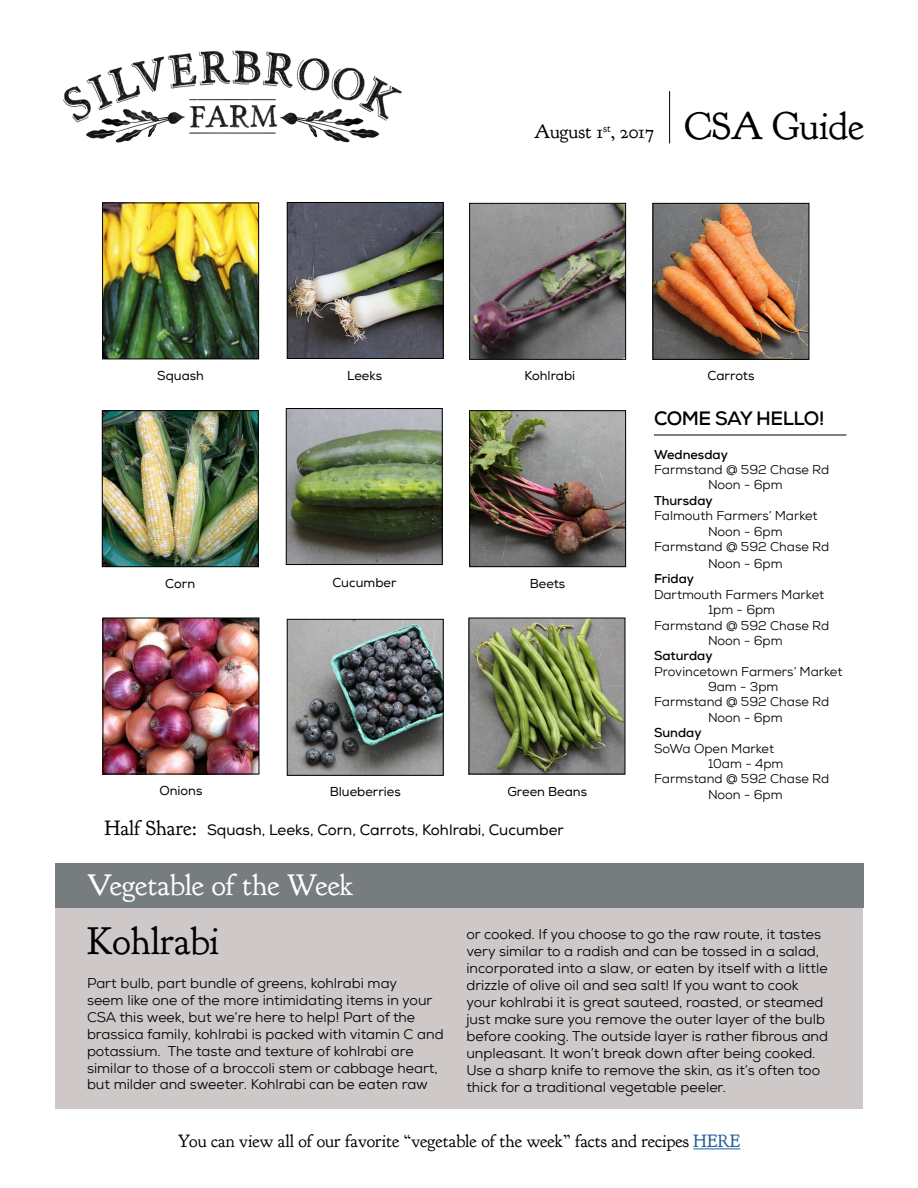
<style>
.page{position:relative;width:918px;height:1188px;background:#fff}
.page>*{position:absolute;margin:0;border:0;box-sizing:border-box;transform-origin:0 0}
.t1{font:39px "Goudy Bookletter 1911";color:#000}
.t2{font:30px "Goudy Bookletter 1911";color:#fff}
.t3{font:19.5px "Goudy Bookletter 1911";color:#000}
.t4{font:700 19.2px "Nexa";letter-spacing:-.025em;color:#000}
.t5{font:18px "Goudy Bookletter 1911";color:#000}
.t6{font:15px "Nexa";color:#000}
.t7{font:14.1px/17px "Nexa";color:#000}
.t8{font:12.9px/15.5px "Nexa";color:#000;text-align:center}
.t9{font:12.9px "Nexa";color:#000}
.t10{font:700 12.9px "Nexa";color:#000}
.s1{font-size:39px}
.s2{font-family:"Goudy Bookletter 1911";font-size:21px}
.s3{color:#215e9e}
</style>
<div class="page">
<img style="left:63px;top:41px;width:339px;height:102px">
<hr style="left:669px;top:91px;width:1px;height:52px;background:#000">
<img style="left:289px;top:621px;width:153px;height:153px">
<div style="left:287px;top:619px;width:157px;height:157px;border:1px solid #000"></div>
<img style="left:105px;top:620px;width:152px;height:152px">
<div style="left:103px;top:618px;width:156px;height:156px;border:1px solid #000"></div>
<img style="left:471px;top:205px;width:153px;height:153px">
<div style="left:469px;top:203px;width:157px;height:157px;border:1px solid #000"></div>
<img style="left:104px;top:412px;width:153px;height:153px">
<div style="left:102px;top:410px;width:157px;height:157px;border:1px solid #000"></div>
<img style="left:288px;top:410px;width:153px;height:153px">
<div style="left:286px;top:408px;width:157px;height:157px;border:1px solid #000"></div>
<img style="left:104px;top:205px;width:153px;height:152px">
<div style="left:102px;top:203px;width:157px;height:156px;border:1px solid #000"></div>
<img style="left:471px;top:412px;width:153px;height:153px">
<div style="left:469px;top:410px;width:157px;height:157px;border:1px solid #000"></div>
<img style="left:471px;top:620px;width:152px;height:152px">
<hr style="left:693px;top:1148px;width:47px;height:1px;background:#215e9e">
<hr style="left:654px;top:435px;width:192px;height:1px;background:#000">
<div style="left:55px;top:908px;width:808px;height:200px;background:#cec9c8"></div>
<div style="left:55px;top:863px;width:808px;height:45px;background:#777c7e"></div>
<img style="left:289px;top:204px;width:153px;height:153px">
<div style="left:287px;top:202px;width:157px;height:157px;border:1px solid #000"></div>
<img style="left:655px;top:205px;width:152px;height:153px">
<div style="left:653px;top:203px;width:156px;height:157px;border:1px solid #000"></div>
<h3 class="t3" style="left:534px;top:120px;width:331px">August 1<sup>st</sup>, 2017 <span class="s1">CSA Guide</span></h3>
<p class="t9" style="left:157px;top:368px;width:48px">Squash</p>
<p class="t9" style="left:347px;top:368px;width:36px">Leeks</p>
<p class="t9" style="left:525px;top:368px;width:52px">Kohlrabi</p>
<p class="t9" style="left:707px;top:368px;width:48px">Carrots</p>
<p class="t9" style="left:165px;top:575px;width:31px">Corn</p>
<p class="t9" style="left:332px;top:575px;width:66px">Cucumber</p>
<p class="t9" style="left:159px;top:783px;width:44px">Onions</p>
<p class="t9" style="left:330px;top:784px;width:73px">Blueberries</p>
<p class="t9" style="left:530px;top:576px;width:37px">Beets</p>
<p class="t9" style="left:507px;top:784px;width:81px">Green Beans</p>
<h3 class="t4" style="left:654px;top:406px;width:172px">COME SAY HELLO!</h3>
<p class="t10" style="left:654px;top:446px;width:75px">Wednesday</p>
<p class="t8" style="left:654px;top:462px;width:177px">Farmstand @ 592 Chase Rd<br>Noon - 6pm</p>
<p class="t10" style="left:654px;top:492px;width:60px">Thursday</p>
<p class="t8" style="left:654px;top:508px;width:165px">Falmouth Farmers’ Market</p>
<p class="t8" style="left:708px;top:524px;width:76px">Noon - 6pm</p>
<p class="t8" style="left:654px;top:539px;width:177px">Farmstand @ 592 Chase Rd</p>
<p class="t8" style="left:708px;top:556px;width:76px">Noon - 6pm</p>
<p class="t10" style="left:654px;top:571px;width:42px">Friday</p>
<p class="t8" style="left:654px;top:587px;width:177px">Dartmouth Farmers Market<br>1pm - 6pm<br>Farmstand @ 592 Chase Rd<br>Noon - 6pm</p>
<p class="t10" style="left:654px;top:648px;width:60px">Saturday</p>
<p class="t8" style="left:654px;top:664px;width:190px">Provincetown Farmers’ Market</p>
<p class="t8" style="left:708px;top:679px;width:72px">9am - 3pm</p>
<p class="t8" style="left:654px;top:694px;width:177px">Farmstand @ 592 Chase Rd</p>
<p class="t8" style="left:708px;top:710px;width:76px">Noon - 6pm</p>
<p class="t10" style="left:654px;top:725px;width:49px">Sunday</p>
<p class="t8" style="left:654px;top:741px;width:122px">SoWa Open Market</p>
<p class="t8" style="left:708px;top:756px;width:77px">10am - 4pm</p>
<p class="t8" style="left:654px;top:771px;width:177px">Farmstand @ 592 Chase Rd</p>
<p class="t8" style="left:708px;top:787px;width:76px">Noon - 6pm</p>
<p class="t6" style="left:104px;top:821px;width:461px"><span class="s2">Half Share:</span> Squash, Leeks, Corn, Carrots, Kohlrabi, Cucumber</p>
<h2 class="t2" style="left:87px;top:866px;width:268px">Vegetable of the Week</h2>
<h1 class="t1" style="left:87px;top:916px;width:133px">Kohlrabi</h1>
<p class="t7" style="left:87px;top:975px;width:358px">Part bulb, part bundle of greens, kohlrabi may<br>seem like one of the more intimidating items in your CSA this week, but we’re here to help! Part of the brassica family, kohlrabi is packed with vitamin C and potassium. The taste and texture of kohlrabi are similar to those of a broccoli stem or cabbage heart, but milder and sweeter. Kohlrabi can be eaten raw</p>
<p class="t7" style="left:466px;top:926px;width:363px">or cooked. If you choose to go the raw route, it tastes very similar to a radish and can be tossed in a salad, incorporated into a slaw, or eaten by itself with a little drizzle of olive oil and sea salt! If you want to cook your kohlrabi it is great sauteed, roasted, or steamed just make sure you remove the outer layer of the bulb before cooking. The outside layer is rather fibrous and unpleasant. It won’t break down after being cooked.<br>Use a sharp knife to remove the skin, as it’s often too thick for a traditional vegetable peeler.</p>
<p class="t5" style="left:178px;top:1130px;width:564px">You can view all of our favorite “vegetable of the week” facts and recipes <span class="s3">HERE</span></p>
</div>
